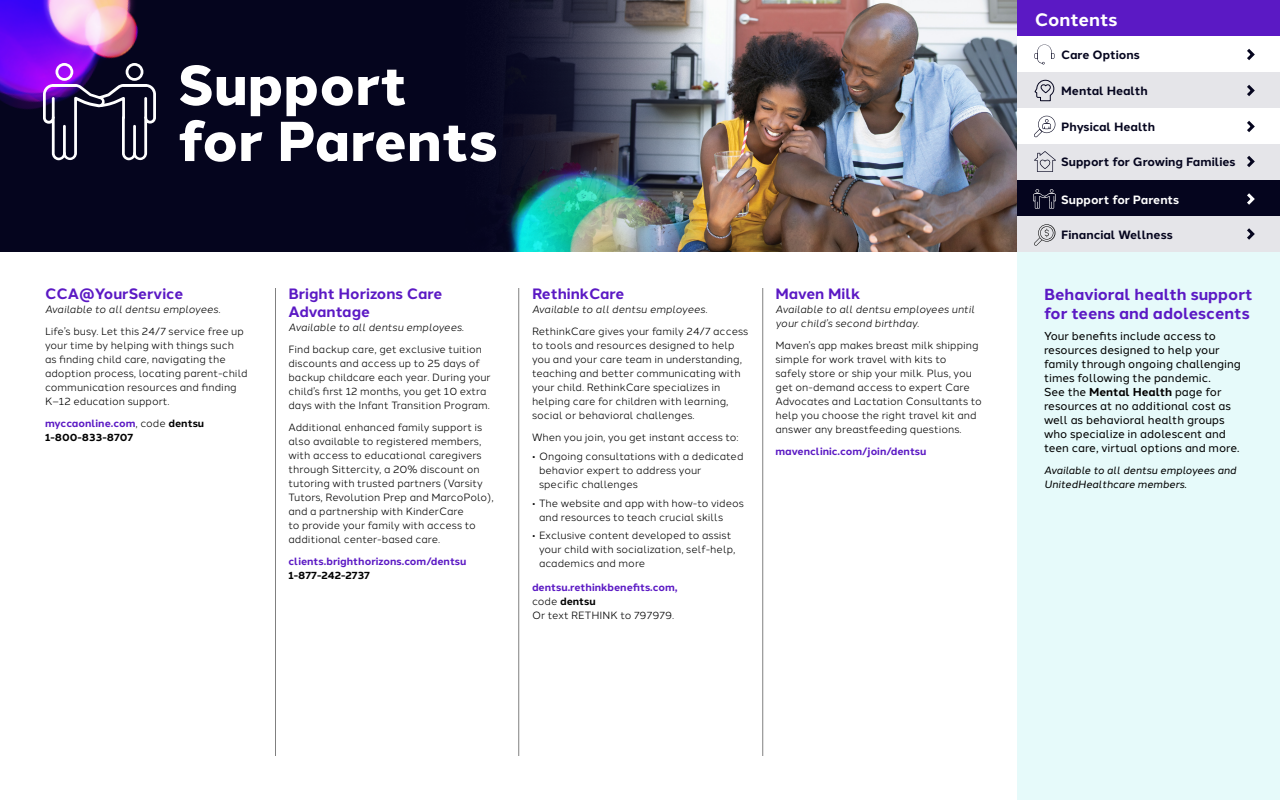
<style>
.page{position:relative;width:1280px;height:800px;background:#fff}
.page>*{position:absolute;margin:0;border:0;box-sizing:border-box;transform-origin:0 0}
.t1{font:800 56px/56px "Halcom";color:#fff}
.t2{font:700 18px "Halcom";color:#fff}
.t3{font:700 16px/19.2px "Halcom";color:#5b19c4}
.t4{font:700 15px/18px "Halcom";color:#5b19c4}
.t5{font:700 12px "Halcom";color:#05051e}
.t6{font:700 12px "Halcom";color:#fff}
.t7{font:11.5px/14px "Halcom";color:#000}
.t8{font:10.5px/14px "Halcom";color:#000}
.t9{font:italic 10.5px/14px "Halcom";color:#000}
.t10{font:700 10.5px "Halcom";color:#5b19c4}
.t11{font:italic 10.5px/14px "Halcom";color:#000}
.t12{font:700 10.5px "Halcom";color:#000}
.s1{font-weight:400;color:#000}
.s2{color:#000}
.s3{font-weight:400}
.s4{font-weight:700}
</style>
<div class="page">
<div style="left:0;top:0;width:1017px;height:252px;background:#05051e"></div>
<img style="left:0;top:0;width:139px;height:109px">
<div style="left:1017px;top:252px;width:263px;height:548px;background:#e6fafa"></div>
<div style="left:1017px;top:72px;width:263px;height:36px;background:#e5e5e9"></div>
<div style="left:1017px;top:144px;width:263px;height:36px;background:#e5e5e9"></div>
<div style="left:1017px;top:216px;width:263px;height:36px;background:#e5e5e9"></div>
<svg style="left:1247px;top:48px;width:8px;height:13px"></svg>
<svg style="left:1034px;top:45px;width:20px;height:19px"></svg>
<svg style="left:1247px;top:120px;width:8px;height:13px"></svg>
<svg style="left:1034px;top:116px;width:21px;height:21px"></svg>
<svg style="left:1247px;top:84px;width:8px;height:12px"></svg>
<svg style="left:1034px;top:80px;width:20px;height:21px"></svg>
<svg style="left:1247px;top:155px;width:8px;height:12px"></svg>
<svg style="left:1034px;top:151px;width:22px;height:21px"></svg>
<hr style="left:275px;top:288px;width:1px;height:468px;background:#808080">
<hr style="left:518px;top:288px;width:1px;height:468px;background:#808080">
<hr style="left:762px;top:288px;width:1px;height:468px;background:#808080">
<svg style="left:1247px;top:228px;width:8px;height:12px"></svg>
<svg style="left:1034px;top:224px;width:21px;height:22px"></svg>
<div style="left:1017px;top:180px;width:263px;height:36px;background:#05051e"></div>
<svg style="left:1247px;top:193px;width:8px;height:12px"></svg>
<svg style="left:1033px;top:189px;width:23px;height:20px"></svg>
<div style="left:1017px;top:0;width:263px;height:36px;background:#5b19c4"></div>
<img style="left:500px;top:0;width:517px;height:252px">
<svg style="left:43px;top:63px;width:113px;height:97px"></svg>
<h2 class="t1" style="left:178px;top:54px;width:321px">Support for Parents</h2>
<h3 class="t4" style="left:45px;top:284px;width:140px">CCA@YourService</h3>
<p class="t9" style="left:45px;top:302px;width:177px">Available to all dentsu employees.</p>
<p class="t8" style="left:45px;top:324px;width:204px">Life’s busy. Let this 24/7 service free up your time by helping with things such as finding child care, navigating the adoption process, locating parent-child communication resources and finding K–12 education support.</p>
<p class="t10" style="left:45px;top:415px;width:161px">myccaonline.com<span class="s1">, code</span> <span class="s2">dentsu</span></p>
<p class="t12" style="left:45px;top:429px;width:90px">1-800-833-8707</p>
<h3 class="t4" style="left:288px;top:284px;width:155px">Bright Horizons Care<br>Advantage</h3>
<p class="t9" style="left:288px;top:320px;width:177px">Available to all dentsu employees.</p>
<p class="t8" style="left:288px;top:342px;width:204px">Find backup care, get exclusive tuition discounts and access up to 25 days of backup childcare each year. During your child’s first 12 months, you get 10 extra days with the Infant Transition Program.</p>
<p class="t8" style="left:288px;top:420px;width:207px">Additional enhanced family support is also available to registered members, with access to educational caregivers through Sittercity, a 20% discount on tutoring with trusted partners (Varsity Tutors, Revolution Prep and MarcoPolo), and a partnership with KinderCare<br>to provide your family with access to additional center-based care.</p>
<p class="t10" style="left:288px;top:553px;width:180px">clients.brighthorizons.com/dentsu</p>
<p class="t12" style="left:288px;top:567px;width:83px">1-877-242-2737</p>
<h3 class="t4" style="left:532px;top:284px;width:94px">RethinkCare</h3>
<p class="t9" style="left:532px;top:302px;width:177px">Available to all dentsu employees.</p>
<p class="t8" style="left:532px;top:324px;width:218px">RethinkCare gives your family 24/7 access to tools and resources designed to help you and your care team in understanding, teaching and better communicating with your child. RethinkCare specializes in helping care for children with learning, social or behavioral challenges.</p>
<p class="t8" style="left:532px;top:430px;width:208px">When you join, you get instant access to:</p>
<p class="t8" style="left:539px;top:449px;width:206px;text-indent:-7px">• Ongoing consultations with a dedicated behavior expert to address your specific challenges</p>
<p class="t8" style="left:539px;top:495px;width:207px;text-indent:-7px">• The website and app with how-to videos and resources to teach crucial skills</p>
<p class="t8" style="left:539px;top:527px;width:198px;text-indent:-7px">• Exclusive content developed to assist your child with socialization, self-help, academics and more</p>
<p class="t10" style="left:532px;top:579px;width:147px">dentsu.rethinkbenefits.com,</p>
<p class="t12" style="left:532px;top:593px;width:65px"><span class="s3">code</span> dentsu</p>
<p class="t8" style="left:532px;top:607px;width:144px">Or text RETHINK to 797979.</p>
<h3 class="t4" style="left:776px;top:284px;width:86px">Maven Milk</h3>
<p class="t9" style="left:776px;top:302px;width:201px">Available to all dentsu employees until your child’s second birthday.</p>
<p class="t8" style="left:776px;top:338px;width:208px">Maven’s app makes breast milk shipping simple for work travel with kits to<br>safely store or ship your milk. Plus, you get on-demand access to expert Care Advocates and Lactation Consultants to help you choose the right travel kit and answer any breastfeeding questions.</p>
<p class="t10" style="left:776px;top:443px;width:153px">mavenclinic.com/join/dentsu</p>
<h2 class="t2" style="left:1035px;top:5px;width:84px">Contents</h2>
<p class="t5" style="left:1061px;top:45px;width:80px">Care Options</p>
<p class="t5" style="left:1061px;top:81px;width:88px">Mental Health</p>
<p class="t5" style="left:1061px;top:117px;width:96px">Physical Health</p>
<p class="t5" style="left:1061px;top:152px;width:176px">Support for Growing Families</p>
<p class="t6" style="left:1061px;top:190px;width:120px">Support for Parents</p>
<p class="t5" style="left:1061px;top:225px;width:113px">Financial Wellness</p>
<h3 class="t3" style="left:1044px;top:284px;width:210px">Behavioral health support for teens and adolescents</h3>
<p class="t7" style="left:1044px;top:328px;width:198px">Your benefits include access to resources designed to help your family through ongoing challenging times following the pandemic.<br>See the <span class="s4">Mental Health</span> page for resources at no additional cost as well as behavioral health groups who specialize in adolescent and teen care, virtual options and more.</p>
<p class="t11" style="left:1044px;top:463px;width:194px">Available to all dentsu employees and<br>UnitedHealthcare members.</p>
</div>
